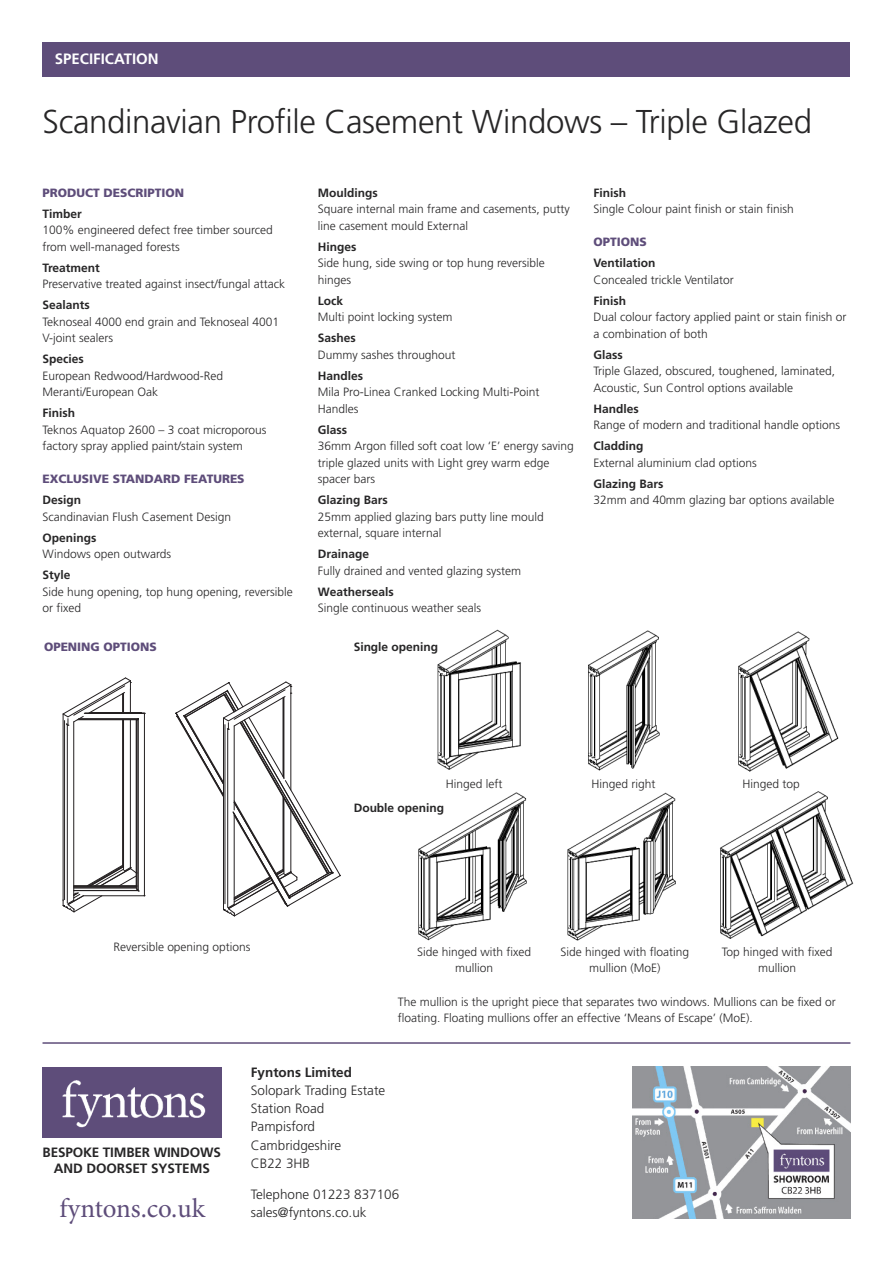
<style>
.page{position:relative;width:893px;height:1263px;background:#fff}
.page>*{position:absolute;margin:0;border:0;box-sizing:border-box;transform-origin:0 0}
.t1{font:300 33px "Frutiger";letter-spacing:-.01em;color:#272627}
.t2{font:27px "Minion Pro";letter-spacing:-.005em;color:#5e4d7a}
.t3{font:700 15px "Frutiger";color:#fff}
.t4{font:300 13.5px/18px "Frutiger";color:#272627}
.t5{font:700 13.5px/16.5px "Frutiger";letter-spacing:-.005em;color:#272627;text-align:center}
.t6{font:300 12px/16.5px "Frutiger";color:#272627}
.t7{font:700 12px "Frutiger";color:#272627}
.t8{font:900 12px "Frutiger";color:#5e4d7a}
</style>
<div class="page">
<hr style="left:43px;top:1042px;width:807px;height:2px;background:#5e4d7a">
<img style="left:43px;top:1067px;width:178px;height:70px">
<div style="left:43px;top:43px;width:807px;height:34px;background:#5e4d7a"></div>
<img style="left:633px;top:1066px;width:217px;height:153px">
<hr style="left:137px;top:719px;width:1px;height:171px;background:#231f20">
<hr style="left:136px;top:720px;width:1px;height:166px;background:#231f20">
<hr style="left:144px;top:714px;width:1px;height:182px;background:#231f20">
<hr style="left:64px;top:720px;width:1px;height:180px;background:#231f20">
<hr style="left:67px;top:725px;width:1px;height:178px;background:#231f20">
<hr style="left:73px;top:722px;width:1px;height:178px;background:#231f20">
<hr style="left:63px;top:714px;width:1px;height:187px;background:#231f20">
<hr style="left:122px;top:720px;width:1px;height:145px;background:#231f20">
<hr style="left:130px;top:720px;width:1px;height:147px;background:#231f20">
<hr style="left:123px;top:720px;width:1px;height:150px;background:#231f20">
<svg style="left:63px;top:864px;width:82px;height:49px"></svg>
<hr style="left:138px;top:719px;width:1px;height:172px;background:#231f20">
<hr style="left:84px;top:895px;width:60px;height:1px;background:#231f20">
<hr style="left:74px;top:885px;width:62px;height:1px;background:#231f20">
<svg style="left:63px;top:677px;width:82px;height:49px"></svg>
<svg style="left:175px;top:681px;width:166px;height:235px"></svg>
<img style="left:418px;top:791px;width:436px;height:150px">
<img style="left:437px;top:629px;width:402px;height:143px">
<p class="t3" style="left:55px;top:53px;width:105px">SPECIFICATION</p>
<h1 class="t1" style="left:43px;top:108px;width:771px">Scandinavian Profile Casement Windows – Triple Glazed</h1>
<p class="t8" style="left:43px;top:188px;width:143px">PRODUCT DESCRIPTION</p>
<p class="t7" style="left:43px;top:209px;width:41px">Timber</p>
<p class="t6" style="left:43px;top:223px;width:232px">100% engineered defect free timber sourced from well-managed forests</p>
<p class="t7" style="left:43px;top:263px;width:59px">Treatment</p>
<p class="t6" style="left:43px;top:277px;width:244px">Preservative treated against insect/fungal attack</p>
<p class="t7" style="left:43px;top:300px;width:49px">Sealants</p>
<p class="t6" style="left:43px;top:314px;width:238px">Teknoseal 4000 end grain and Teknoseal 4001<br>V-joint sealers</p>
<p class="t7" style="left:43px;top:354px;width:43px">Species</p>
<p class="t6" style="left:43px;top:368px;width:182px">European Redwood/Hardwood-Red<br>Meranti/European Oak</p>
<p class="t7" style="left:43px;top:408px;width:34px">Finish</p>
<p class="t6" style="left:43px;top:422px;width:225px">Teknos Aquatop 2600 – 3 coat microporous factory spray applied paint/stain system</p>
<p class="t8" style="left:43px;top:474px;width:204px">EXCLUSIVE STANDARD FEATURES</p>
<p class="t7" style="left:43px;top:495px;width:40px">Design</p>
<p class="t6" style="left:43px;top:509px;width:190px">Scandinavian Flush Casement Design</p>
<p class="t7" style="left:43px;top:533px;width:55px">Openings</p>
<p class="t6" style="left:43px;top:547px;width:130px">Windows open outwards</p>
<p class="t7" style="left:43px;top:570px;width:29px">Style</p>
<p class="t6" style="left:43px;top:584px;width:252px">Side hung opening, top hung opening, reversible or fixed</p>
<p class="t8" style="left:44px;top:642px;width:114px">OPENING OPTIONS</p>
<p class="t7" style="left:318px;top:188px;width:61px">Mouldings</p>
<p class="t6" style="left:318px;top:202px;width:253px">Square internal main frame and casements, putty line casement mould External</p>
<p class="t7" style="left:318px;top:242px;width:40px">Hinges</p>
<p class="t6" style="left:318px;top:256px;width:228px">Side hung, side swing or top hung reversible hinges</p>
<p class="t7" style="left:318px;top:296px;width:27px">Lock</p>
<p class="t6" style="left:318px;top:310px;width:136px">Multi point locking system</p>
<p class="t7" style="left:318px;top:333px;width:39px">Sashes</p>
<p class="t6" style="left:318px;top:347px;width:139px">Dummy sashes throughout</p>
<p class="t7" style="left:318px;top:371px;width:47px">Handles</p>
<p class="t6" style="left:318px;top:385px;width:223px">Mila Pro-Linea Cranked Locking Multi-Point<br>Handles</p>
<p class="t7" style="left:318px;top:425px;width:31px">Glass</p>
<p class="t6" style="left:318px;top:439px;width:257px">36mm Argon filled soft coat low ‘E’ energy saving triple glazed units with Light grey warm edge spacer bars</p>
<p class="t7" style="left:318px;top:495px;width:71px">Glazing Bars</p>
<p class="t6" style="left:318px;top:509px;width:227px">25mm applied glazing bars putty line mould external, square internal</p>
<p class="t7" style="left:318px;top:549px;width:53px">Drainage</p>
<p class="t6" style="left:318px;top:563px;width:205px">Fully drained and vented glazing system</p>
<p class="t7" style="left:318px;top:587px;width:77px">Weatherseals</p>
<p class="t6" style="left:318px;top:601px;width:165px">Single continuous weather seals</p>
<p class="t7" style="left:354px;top:642px;width:86px">Single opening</p>
<p class="t7" style="left:593px;top:188px;width:34px">Finish</p>
<p class="t6" style="left:593px;top:202px;width:202px">Single Colour paint finish or stain finish</p>
<p class="t8" style="left:593px;top:237px;width:55px">OPTIONS</p>
<p class="t7" style="left:593px;top:258px;width:63px">Ventilation</p>
<p class="t6" style="left:593px;top:272px;width:142px">Concealed trickle Ventilator</p>
<p class="t7" style="left:593px;top:296px;width:34px">Finish</p>
<p class="t6" style="left:593px;top:310px;width:254px">Dual colour factory applied paint or stain finish or a combination of both</p>
<p class="t7" style="left:593px;top:350px;width:31px">Glass</p>
<p class="t6" style="left:593px;top:364px;width:243px">Triple Glazed, obscured, toughened, laminated,<br>Acoustic, Sun Control options available</p>
<p class="t7" style="left:593px;top:404px;width:47px">Handles</p>
<p class="t6" style="left:593px;top:418px;width:248px">Range of modern and traditional handle options</p>
<p class="t7" style="left:593px;top:441px;width:51px">Cladding</p>
<p class="t6" style="left:593px;top:455px;width:165px">External aluminium clad options</p>
<p class="t7" style="left:593px;top:479px;width:71px">Glazing Bars</p>
<p class="t6" style="left:593px;top:493px;width:243px">32mm and 40mm glazing bar options available</p>
<p class="t6" style="left:446px;top:777px;width:58px">Hinged left</p>
<p class="t6" style="left:591px;top:777px;width:65px">Hinged right</p>
<p class="t6" style="left:743px;top:777px;width:59px">Hinged top</p>
<p class="t7" style="left:354px;top:803px;width:92px">Double opening</p>
<p class="t6" style="left:113px;top:939px;width:139px">Reversible opening options</p>
<p class="t6" style="left:417px;top:944px;width:115px;text-align:center">Side hinged with fixed mullion</p>
<p class="t6" style="left:561px;top:944px;width:130px;text-align:center">Side hinged with floating mullion (MoE)</p>
<p class="t6" style="left:722px;top:944px;width:112px;text-align:center">Top hinged with fixed mullion</p>
<p class="t6" style="left:398px;top:994px;width:440px">The mullion is the upright piece that separates two windows. Mullions can be fixed or floating. Floating mullions offer an effective ‘Means of Escape’ (MoE).</p>
<p class="t5" style="left:43px;top:1145px;width:180px">BESPOKE TIMBER WINDOWS<br>AND DOORSET SYSTEMS</p>
<h2 class="t2" style="left:60px;top:1198px;width:147px">fyntons.co.uk</h2>
<p class="t5" style="left:251px;top:1065px;width:103px">Fyntons Limited</p>
<p class="t4" style="left:251px;top:1083px;width:136px">Solopark Trading Estate<br>Station Road<br>Pampisford<br>Cambridgeshire<br>CB22 3HB</p>
<p class="t4" style="left:251px;top:1186px;width:150px">Telephone 01223 837106 sales@fyntons.co.uk</p>
</div>
